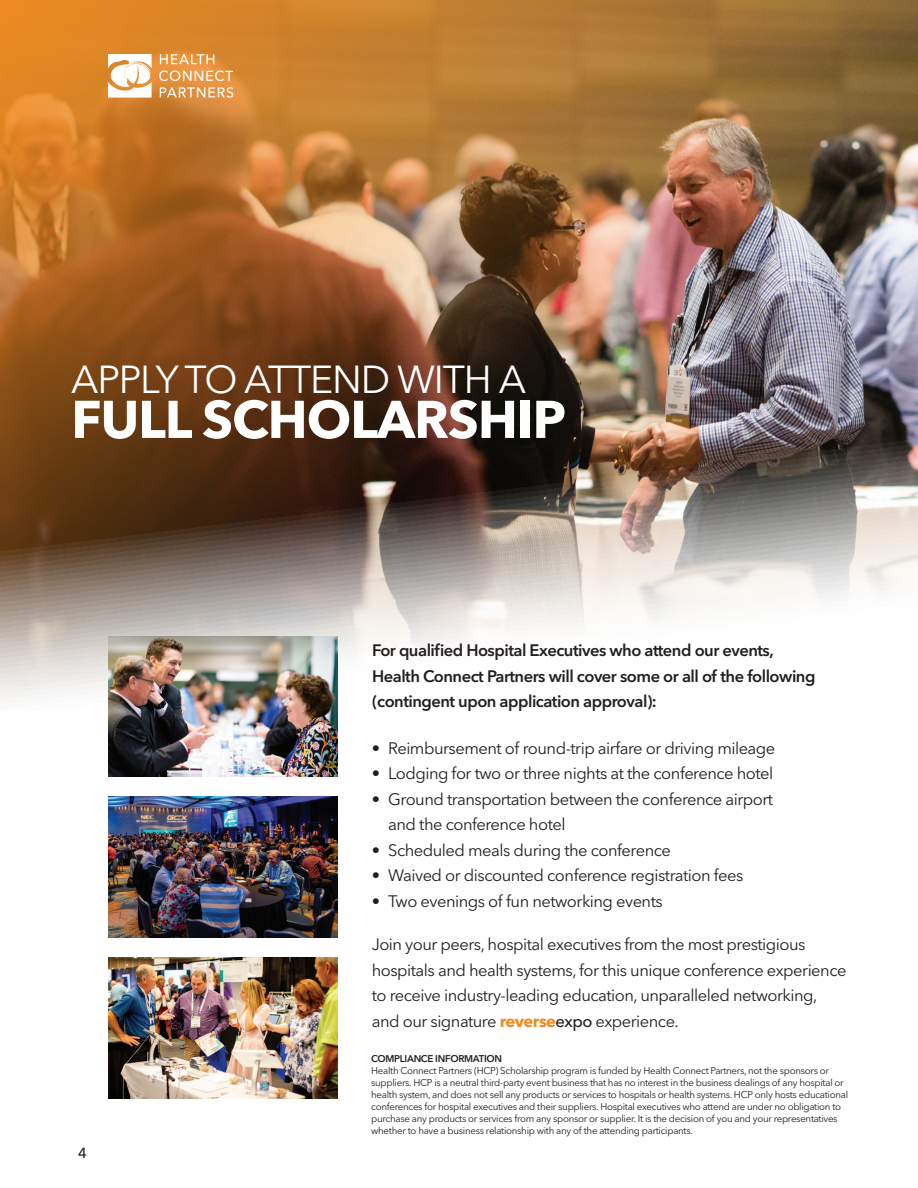
<style>
.page{position:relative;width:918px;height:1188px;background:#fff}
.page>*{position:absolute;margin:0;border:0;box-sizing:border-box;transform-origin:0 0}
.t1{font:700 52.5px "Avenir Next";letter-spacing:-.02em;color:#fff}
.t2{font:39px "Avenir Next";letter-spacing:-.03em;color:#fff}
.t3{font:16.5px/25.5px "Avenir Next LT Pro";letter-spacing:-.03em;color:#231f20}
.t4{font:600 16.5px/25.5px "Avenir Next LT Pro";letter-spacing:-.03em;color:#231f20}
.t5{font:500 14.55px "Avenir Next LT Pro";color:#231f20}
.t6{font:9.75px/12px "Avenir Next LT Pro";letter-spacing:-.03em;color:#231f20}
.t7{font:600 9.75px "Avenir Next LT Pro";letter-spacing:-.03em;color:#231f20}
.s1{font-weight:700;color:#ef8b21}
.s2{font-weight:500}
</style>
<div class="page">
<img style="left:0;top:0;width:917px;height:1099px">
<img style="left:108px;top:958px;width:230px;height:140px">
<img style="left:108px;top:636px;width:230px;height:140px">
<img style="left:108px;top:797px;width:230px;height:140px">
<hr style="left:917px;top:0;width:1px;height:1028px;background:#464748">
<svg style="left:108px;top:54px;width:44px;height:44px"></svg>
<svg style="left:160px;top:54px;width:54px;height:10px"></svg>
<svg style="left:159px;top:71px;width:74px;height:10px"></svg>
<svg style="left:160px;top:87px;width:73px;height:11px"></svg>
<h2 class="t2" style="left:71px;top:347px;width:456px">APPLY TO ATTEND WITH A</h2>
<h1 class="t1" style="left:71px;top:374px;width:496px">FULL SCHOLARSHIP</h1>
<h3 class="t4" style="left:372px;top:638px;width:445px">For qualified Hospital Executives who attend our events,<br>Health Connect Partners will cover some or all of the following (contingent upon application approval):</h3>
<h3 class="t5" style="left:78px;top:1144px;width:10px">4</h3>
<h3 class="t3" style="left:372px;top:735px;width:405px">• Reimbursement of round-trip airfare or driving mileage</h3>
<h3 class="t3" style="left:372px;top:761px;width:403px">• Lodging for two or three nights at the conference hotel</h3>
<h3 class="t3" style="left:388px;top:786px;width:386px;text-indent:-16px">• Ground transportation between the conference airport and the conference hotel</h3>
<h3 class="t3" style="left:372px;top:837px;width:301px">• Scheduled meals during the conference</h3>
<h3 class="t3" style="left:372px;top:863px;width:373px">• Waived or discounted conference registration fees</h3>
<h3 class="t3" style="left:372px;top:888px;width:293px">• Two evenings of fun networking events</h3>
<p class="t3" style="left:372px;top:932px;width:476px">Join your peers, hospital executives from the most prestigious hospitals and health systems, for this unique conference experience to receive industry-leading education, unparalleled networking, and our signature <span class="s1">reverse</span><span class="s2">expo</span> experience.</p>
<p class="t7" style="left:371px;top:1053px;width:132px">COMPLIANCE INFORMATION</p>
<p class="t6" style="left:371px;top:1065px;width:478px">Health Connect Partners (HCP) Scholarship program is funded by Health Connect Partners, not the sponsors or suppliers. HCP is a neutral third-party event business that has no interest in the business dealings of any hospital or health system, and does not sell any products or services to hospitals or health systems. HCP only hosts educational conferences for hospital executives and their suppliers. Hospital executives who attend are under no obligation to purchase any products or services from any sponsor or supplier. It is the decision of you and your representatives whether to have a business relationship with any of the attending participants.</p>
</div>
